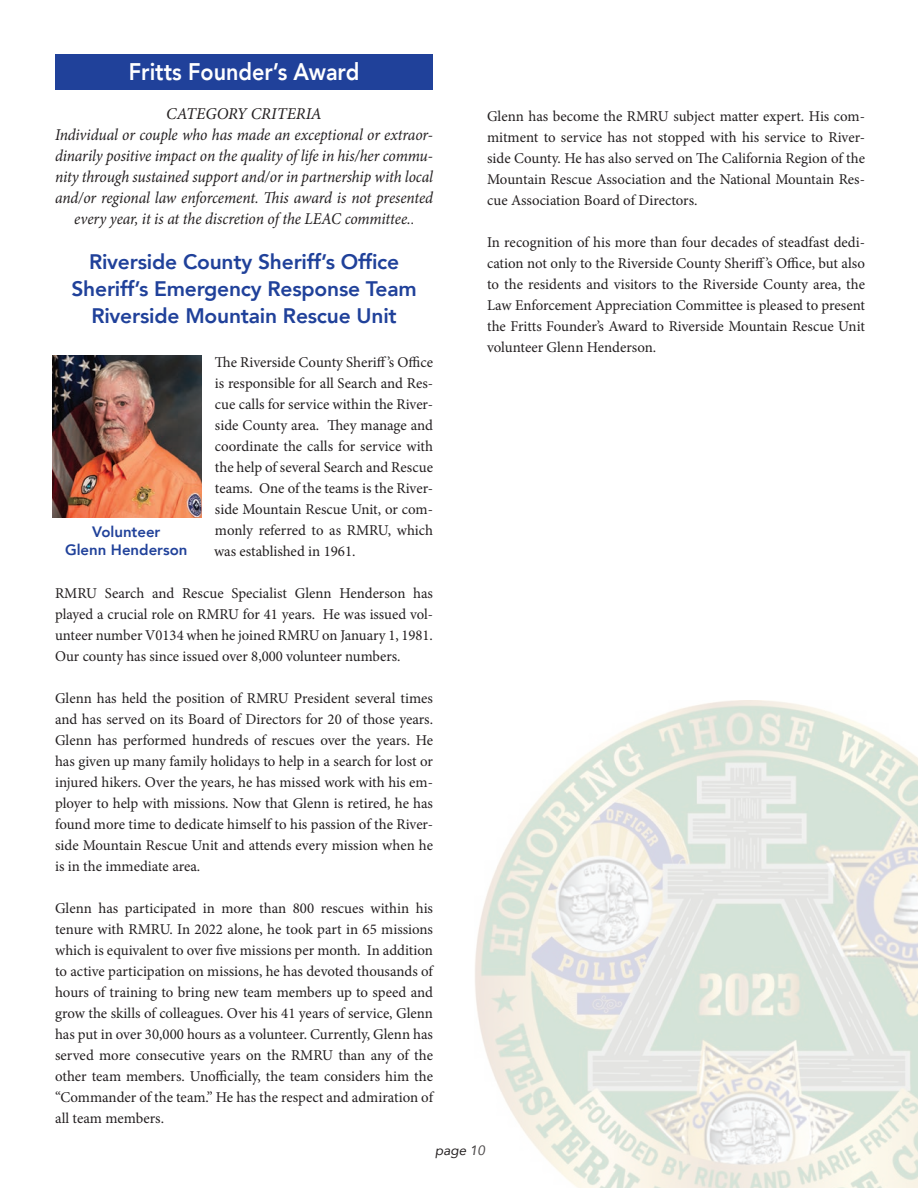
<style>
.page{position:relative;width:918px;height:1188px;background:#fff}
.page>*{position:absolute;margin:0;border:0;box-sizing:border-box;transform-origin:0 0}
.t1{font:800 24px "Avenir";color:#fff;scale:.9 1}
.t2{font:800 21px "Avenir";letter-spacing:-.01em;color:#20419a}
.t3{font:italic 16.5px/21px "Minion Pro";letter-spacing:-.01em;color:#231f20;text-align:center;scale:.94 1}
.t4{font:italic 16.5px "Minion Pro";letter-spacing:-.01em;color:#231f20}
.t5{font:15px/21px "Minion Pro";color:#231f20;text-align:justify}
.t6{font:800 15px "Avenir";color:#20419a}
.t7{font:italic 13.5px "Avenir";color:#231f20}
.s1{font-style:normal;font-size:15px}
</style>
<div class="page">
<div style="left:55px;top:54px;width:378px;height:36px;background:#20419a"></div>
<img style="left:53px;top:356px;width:148px;height:162px">
<img style="left:475px;top:701px;width:443px;height:487px">
<p class="t1" style="left:129px;top:53px;width:258px">Fritts Founder’s Award</p>
<p class="t4" style="left:166px;top:102px;width:157px">CATEGORY CRITERIA</p>
<p class="t3" style="left:55px;top:124px;width:404px">Individual or couple who has made an exceptional or extraor&shy;dinarily positive impact on the quality of life in his/her commu&shy;nity through sustained support and/or in partnership with local and/or regional law enforcement. This award is not presented every year, it is at the discretion of the LEAC committee.<span class="s1">.</span></p>
<p class="t2" style="left:89px;top:245px;width:312px">Riverside County Sheriff’s Office</p>
<p class="t2" style="left:71px;top:272px;width:347px">Sheriff’s Emergency Response Team</p>
<p class="t2" style="left:91px;top:299px;width:307px">Riverside Mountain Rescue Unit</p>
<p class="t5" style="left:214px;top:351px;width:221px">The Riverside County Sheriff’s Office is responsible for all Search and Res&shy;cue calls for service within the River&shy;side County area. They manage and coordinate the calls for service with the help of several Search and Rescue teams. One of the teams is the River&shy;side Mountain Rescue Unit, or com&shy;monly referred to as RMRU, which was established in 1961.</p>
<p class="t5" style="left:55px;top:582px;width:380px">RMRU Search and Rescue Specialist Glenn Henderson has played a crucial role on RMRU for 41 years. He was issued vol&shy;unteer number V0134 when he joined RMRU on January 1, 1981.<br>Our county has since issued over 8,000 volunteer numbers.</p>
<p class="t5" style="left:55px;top:687px;width:380px">Glenn has held the position of RMRU President several times and has served on its Board of Directors for 20 of those years.<br>Glenn has performed hundreds of rescues over the years. He has given up many family holidays to help in a search for lost or injured hikers. Over the years, he has missed work with his em&shy;ployer to help with missions. Now that Glenn is retired, he has found more time to dedicate himself to his passion of the River&shy;side Mountain Rescue Unit and attends every mission when he is in the immediate area.</p>
<p class="t5" style="left:55px;top:897px;width:380px">Glenn has participated in more than 800 rescues within his tenure with RMRU. In 2022 alone, he took part in 65 missions which is equivalent to over five missions per month. In addition to active participation on missions, he has devoted thousands of hours of training to bring new team members up to speed and grow the skills of colleagues. Over his 41 years of service, Glenn has put in over 30,000 hours as a volunteer. Currently, Glenn has served more consecutive years on the RMRU than any of the other team members. Unofficially, the team considers him the “Commander of the team.” He has the respect and admiration of all team members.</p>
<p class="t6" style="left:92px;top:520px;width:70px">Volunteer</p>
<p class="t6" style="left:65px;top:538px;width:124px">Glenn Henderson</p>
<p class="t5" style="left:487px;top:106px;width:380px">Glenn has become the RMRU subject matter expert. His com&shy;mitment to service has not stopped with his service to River&shy;side County. He has also served on The California Region of the Mountain Rescue Association and the National Mountain Res&shy;cue Association Board of Directors.</p>
<p class="t5" style="left:487px;top:232px;width:379px">In recognition of his more than four decades of steadfast dedi&shy;cation not only to the Riverside County Sheriff’s Office, but also to the residents and visitors to the Riverside County area, the Law Enforcement Appreciation Committee is pleased to present the Fritts Founder’s Award to Riverside Mountain Rescue Unit volunteer Glenn Henderson.</p>
<p class="t7" style="left:435px;top:1142px;width:51px">page 10</p>
</div>
